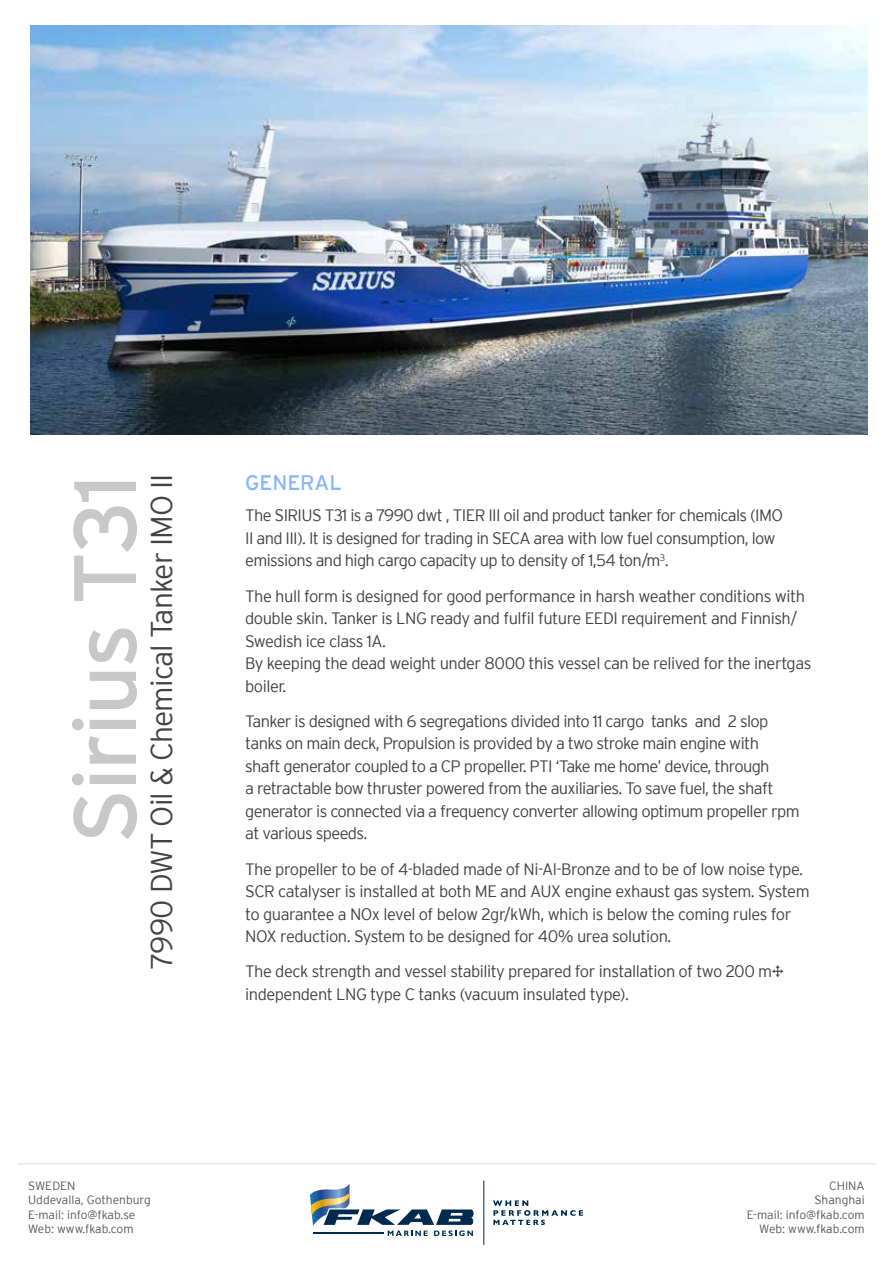
<style>
.page{position:relative;width:893px;height:1263px;background:#fff}
.page>*{position:absolute;margin:0;border:0;box-sizing:border-box;transform-origin:0 0}
.t1{font:88.35px "Interstate";letter-spacing:-.03em;color:#c8c8c8}
.t2{font:300 30px "Interstate";letter-spacing:-.03em;color:#434343}
.t3{font:21px "Interstate";color:#87b5ff}
.t4{font:300 16.5px/22.5px "Interstate";letter-spacing:-.04em;color:#434343}
.t5{font:300 12px/14.4px "Interstate";color:#585858;text-align:right}
</style>
<div class="page">
<hr style="left:18px;top:1163px;width:857px;height:1px;background:#e6e6e6">
<hr style="left:484px;top:1180px;width:1px;height:65px;background:#002b4e">
<svg style="left:310px;top:1184px;width:164px;height:52px"></svg>
<svg style="left:493px;top:1200px;width:90px;height:25px"></svg>
<img style="left:31px;top:26px;width:836px;height:408px">
<h1 class="t1" style="left:55px;top:844px;width:372px;rotate:-90deg">Sirius T31</h1>
<h2 class="t2" style="left:145px;top:968px;width:497px;rotate:-90deg">7990 DWT Oil &amp; Chemical Tanker IMO II</h2>
<p class="t3" style="left:245px;top:471px;width:98px">GENERAL</p>
<p class="t4" style="left:245px;top:504px;width:539px">The SIRIUS T31 is a 7990 dwt , TIER III oil and product tanker for chemicals (IMO<br>II and III). It is designed for trading in SECA area with low fuel consumption, low emissions and high cargo capacity up to density of 1,54 ton/m<sup>3</sup>.</p>
<p class="t4" style="left:245px;top:584px;width:568px">The hull form is designed for good performance in harsh weather conditions with double skin. Tanker is LNG ready and fulfil future EEDI requirement and Finnish/ Swedish ice class 1A.<br>By keeping the dead weight under 8000 this vessel can be relived for the inertgas boiler.</p>
<p class="t4" style="left:245px;top:710px;width:556px">Tanker is designed with 6 segregations divided into 11 cargo tanks and 2 slop tanks on main deck, Propulsion is provided by a two stroke main engine with<br>shaft generator coupled to a CP propeller. PTI ‘Take me home’ device, through<br>a retractable bow thruster powered from the auxiliaries. To save fuel, the shaft generator is connected via a frequency converter allowing optimum propeller rpm at various speeds.</p>
<p class="t4" style="left:245px;top:857px;width:566px">The propeller to be of 4-bladed made of Ni-Al-Bronze and to be of low noise type.<br>SCR catalyser is installed at both ME and AUX engine exhaust gas system. System to guarantee a NOx level of below 2gr/kWh, which is below the coming rules for NOX reduction. System to be designed for 40% urea solution.</p>
<p class="t4" style="left:245px;top:960px;width:540px">The deck strength and vessel stability prepared for installation of two 200 m³ independent LNG type C tanks (vacuum insulated type).</p>
<p class="t5" style="left:28px;top:1178px;width:124px;text-align:left">SWEDEN<br>Uddevalla, Gothenburg<br>E-mail: info@fkab.se<br>Web: www.fkab.com</p>
<p class="t5" style="left:747px;top:1178px;width:119px">CHINA<br>Shanghai<br>E-mail: info@fkab.com<br>Web: www.fkab.com</p>
</div>
